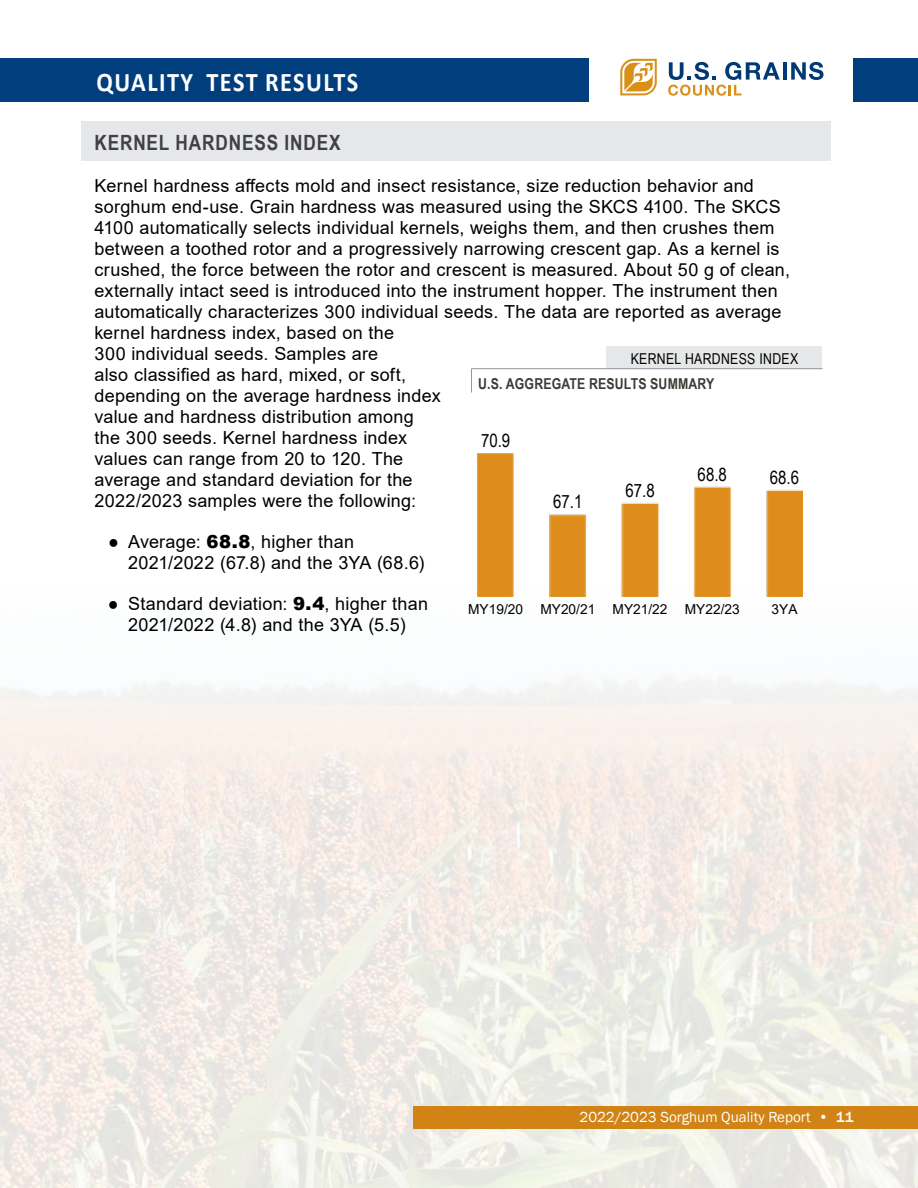
<style>
.page{position:relative;width:918px;height:1188px;background:#fff}
.page>*{position:absolute;margin:0;border:0;box-sizing:border-box;transform-origin:0 0}
.t1{font:700 27px "Calibri";letter-spacing:.06em;color:#fff;scale:.9 1}
.t2{font:700 21px "Arial Narrow";letter-spacing:.04em;color:#414042}
.t3{font:18.3px "Arial Narrow";color:#000}
.t4{font:18px/21px "Arial";letter-spacing:.015em;color:#000}
.t5{font:15px "Franklin Gothic";color:#fff}
.t6{font:700 15px "Arial Narrow";letter-spacing:.01em;color:#3e3a35}
.t7{font:15px "Arial Narrow";letter-spacing:.02em;color:#000}
.t8{font:13.8px "Arial";color:#000}
.s1{font-family:"Georgia"}
.s2{font-weight:900}
.s3{font-weight:500}
</style>
<div class="page">
<img style="left:0;top:677px;width:918px;height:511px">
<div style="left:0;top:59px;width:589px;height:43px;background:#003e7e"></div>
<svg style="left:620px;top:59px;width:37px;height:36px"></svg>
<hr style="left:783px;top:62px;width:3px;height:18px;background:#003974">
<svg style="left:791px;top:62px;width:32px;height:18px"></svg>
<svg style="left:668px;top:62px;width:112px;height:34px"></svg>
<div style="left:853px;top:59px;width:65px;height:43px;background:#003e7e"></div>
<div style="left:413px;top:1106px;width:505px;height:23px;background:#d18316"></div>
<img style="left:477px;top:453px;width:326px;height:144px">
<div style="left:606px;top:346px;width:216px;height:23px;background:#e6e7e8"></div>
<svg style="left:471px;top:369px;width:1px;height:23px"></svg>
<hr style="left:471px;top:368px;width:351px;height:1px;background:#939598">
<div style="left:81px;top:122px;width:749px;height:39px;background:#e6e7e8"></div>
<h1 class="t1" style="left:96px;top:63px;width:292px">QUALITY TEST RESULTS</h1>
<p class="t2" style="left:94px;top:127px;width:248px">KERNEL HARDNESS INDEX</p>
<p class="t4" style="left:94px;top:175px;width:697px">Kernel hardness affects mold and insect resistance, size reduction behavior and sorghum end-use. Grain hardness was measured using the SKCS 4100. The SKCS 4100 automatically selects individual kernels, weighs them, and then crushes them between a toothed rotor and a progressively narrowing crescent gap. As a kernel is crushed, the force between the rotor and crescent is measured. About 50 g of clean, externally intact seed is introduced into the instrument hopper. The instrument then automatically characterizes 300 individual seeds. The data are reported as average kernel hardness index, based on the<br>300 individual seeds. Samples are<br>also classified as hard, mixed, or soft,<br>depending on the average hardness index<br>value and hardness distribution among<br>the 300 seeds. Kernel hardness index<br>values can range from 20 to 120. The<br>average and standard deviation for the<br>2022/2023 samples were the following:</p>
<p class="t4" style="left:128px;top:531px;width:298px;text-indent:-20px"><span class="s1">●</span> Average: <span class="s2">68.8</span>, higher than<br>2021/2022 (67.8) and the 3YA (68.6)</p>
<p class="t4" style="left:108px;top:593px;width:322px;text-align:center"><span class="s1">●</span> Standard deviation: <span class="s2">9.4</span>, higher than<br>2021/2022 (4.8) and the 3YA (5.5)</p>
<p class="t7" style="left:631px;top:347px;width:169px">KERNEL HARDNESS INDEX</p>
<p class="t6" style="left:478px;top:373px;width:238px">U.S. AGGREGATE RESULTS SUMMARY</p>
<p class="t3" style="left:481px;top:427px;width:31px">70.9</p>
<p class="t3" style="left:698px;top:461px;width:31px">68.8</p>
<p class="t3" style="left:770px;top:464px;width:31px">68.6</p>
<p class="t3" style="left:625px;top:477px;width:31px">67.8</p>
<p class="t3" style="left:553px;top:488px;width:31px">67.1</p>
<p class="t8" style="left:468px;top:599px;width:56px">MY19/20</p>
<p class="t8" style="left:540px;top:599px;width:56px">MY20/21</p>
<p class="t8" style="left:613px;top:599px;width:56px">MY21/22</p>
<p class="t8" style="left:685px;top:599px;width:56px">MY22/23</p>
<p class="t8" style="left:772px;top:599px;width:27px">3YA</p>
<p class="t5" style="left:580px;top:1107px;width:275px">2022/2023 Sorghum Quality Report • <span class="s3">11</span></p>
</div>
